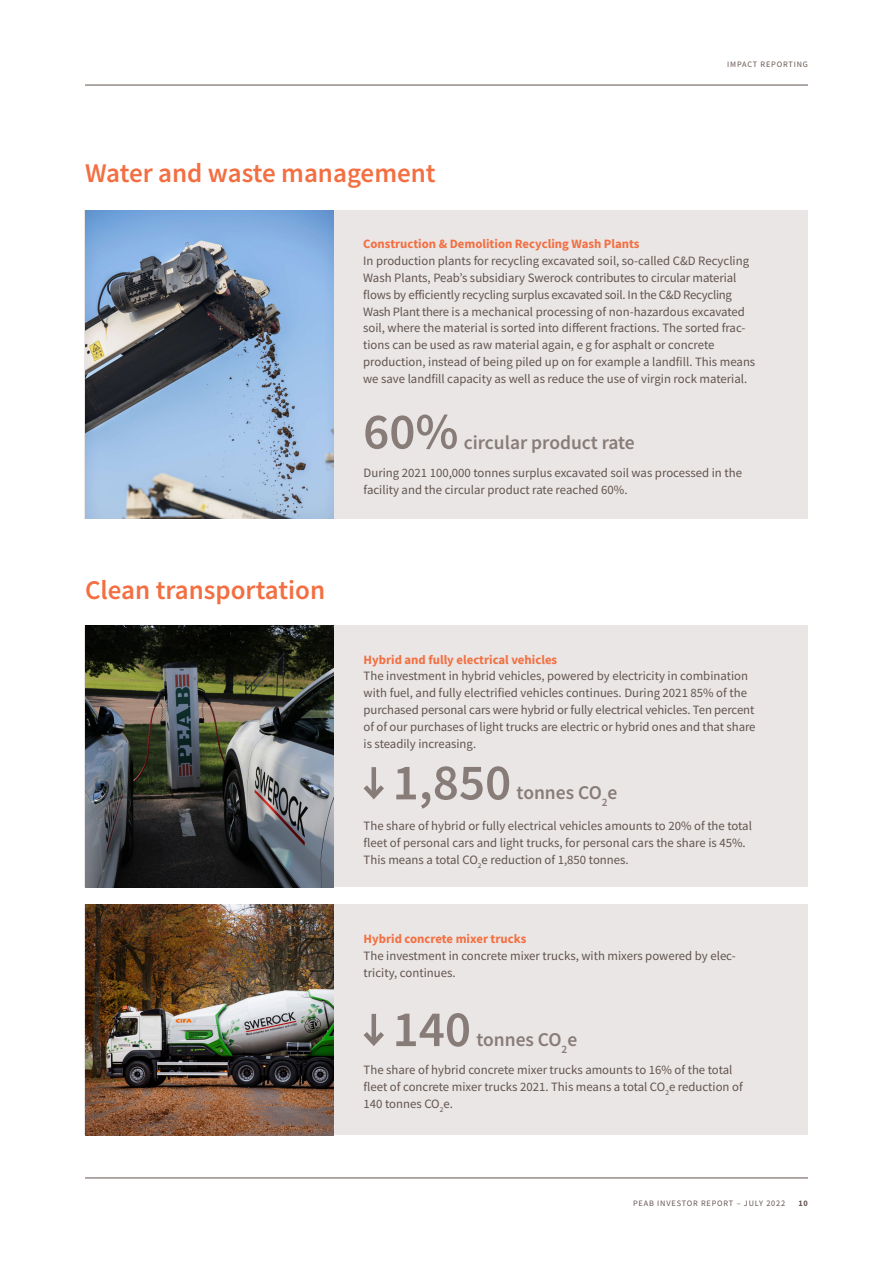
<style>
.page{position:relative;width:893px;height:1263px;background:#fff}
.page>*{position:absolute;margin:0;border:0;box-sizing:border-box;transform-origin:0 0}
.BRÖDTEXT_20{font:600 51px "Source Sans Pro";color:#887c78}
.RUBRIK_18pt_20{font:600 27px "Source Sans Pro";color:#f36f42}
.BRÖDTEXT_20-2{font:600 19.5px "Source Sans Pro";color:#887c78}
.BRÖDTEXT_20-3{font:12.75px/17px "Source Sans Pro";color:#62544e}
.Heading_3_Alt{font:700 12.75px "Source Sans Pro";color:#f36f42}
.t1{font:8.25px "Source Sans Pro";letter-spacing:.1em;color:#62544e}
.t2{font:700 8.25px "Source Sans Pro";color:#62544e}
</style>
<div class="page">
<hr style="left:85px;top:1178px;width:723px;height:1px;background:#62544e">
<hr style="left:85px;top:85px;width:723px;height:1px;background:#62544e">
<div style="left:85px;top:210px;width:723px;height:309px;background:#e9e6e5"></div>
<div style="left:85px;top:626px;width:723px;height:261px;background:#e9e6e5"></div>
<div style="left:85px;top:904px;width:723px;height:231px;background:#e9e6e5"></div>
<img style="left:85px;top:210px;width:248px;height:309px">
<img style="left:85px;top:626px;width:248px;height:261px">
<img style="left:85px;top:904px;width:248px;height:231px">
<hr style="left:372px;top:767px;width:4px;height:29px;background:#887c78">
<svg style="left:363px;top:780px;width:21px;height:20px"></svg>
<hr style="left:372px;top:1014px;width:4px;height:29px;background:#887c78">
<svg style="left:363px;top:1027px;width:21px;height:19px"></svg>
<p class="RUBRIK_18pt_20" style="left:85px;top:155px;width:352px">Water and waste management</p>
<p class="t1" style="left:727px;top:59px;width:82px">IMPACT REPORTING</p>
<p class="Heading_3_Alt" style="left:363px;top:235px;width:278px">Construction &amp; Demolition Recycling Wash Plants</p>
<p class="BRÖDTEXT_20-3" style="left:363px;top:252px;width:394px">In production plants for recycling excavated soil, so-called C&amp;D Recycling Wash Plants, Peab’s subsidiary Swerock contributes to circular material flows by efficiently recycling surplus excavated soil. In the C&amp;D Recycling Wash Plant there is a mechanical processing of non-hazardous excavated soil, where the material is sorted into different fractions. The sorted frac&shy;tions can be used as raw material again, e g for asphalt or concrete production, instead of being piled up on for example a landfill. This means we save landfill capacity as well as reduce the use of virgin rock material.</p>
<p class="RUBRIK_18pt_20" style="left:85px;top:573px;width:242px">Clean transportation</p>
<p class="BRÖDTEXT_20" style="left:363px;top:398px;width:97px">60%</p>
<p class="BRÖDTEXT_20-2" style="left:464px;top:429px;width:173px">circular product rate</p>
<p class="BRÖDTEXT_20-3" style="left:364px;top:464px;width:380px">During 2021 100,000 tonnes surplus excavated soil was processed in the facility and the circular product rate reached 60%.</p>
<p class="Heading_3_Alt" style="left:364px;top:651px;width:195px">Hybrid and fully electrical vehicles</p>
<p class="BRÖDTEXT_20-3" style="left:364px;top:668px;width:394px">The investment in hybrid vehicles, powered by electricity in combination with fuel, and fully electrified vehicles continues. During 2021 85% of the purchased personal cars were hybrid or fully electrical vehicles. Ten percent of of our purchases of light trucks are electric or hybrid ones and that share is steadily increasing.</p>
<p class="BRÖDTEXT_20" style="left:393px;top:749px;width:120px">1,850</p>
<p class="BRÖDTEXT_20-2" style="left:517px;top:780px;width:102px">tonnes CO<sub>2</sub>e</p>
<p class="BRÖDTEXT_20-3" style="left:364px;top:817px;width:390px">The share of hybrid or fully electrical vehicles amounts to 20% of the total fleet of personal cars and light trucks, for personal cars the share is 45%.<br>This means a total CO<sub>2</sub>e reduction of 1,850 tonnes.</p>
<p class="Heading_3_Alt" style="left:364px;top:930px;width:164px">Hybrid concrete mixer trucks</p>
<p class="BRÖDTEXT_20-3" style="left:364px;top:947px;width:374px">The investment in concrete mixer trucks, with mixers powered by elec&shy;tricity, continues.</p>
<p class="BRÖDTEXT_20" style="left:393px;top:996px;width:80px">140</p>
<p class="BRÖDTEXT_20-2" style="left:476px;top:1027px;width:102px">tonnes CO<sub>2</sub>e</p>
<p class="BRÖDTEXT_20-3" style="left:364px;top:1061px;width:381px">The share of hybrid concrete mixer trucks amounts to 16% of the total fleet of concrete mixer trucks 2021. This means a total CO<sub>2</sub>e reduction of<br>140 tonnes CO<sub>2</sub>e.</p>
<p class="t1" style="left:633px;top:1198px;width:154px">PEAB INVESTOR REPORT – JULY 2022</p>
<p class="t2" style="left:798px;top:1198px;width:11px">10</p>
</div>
